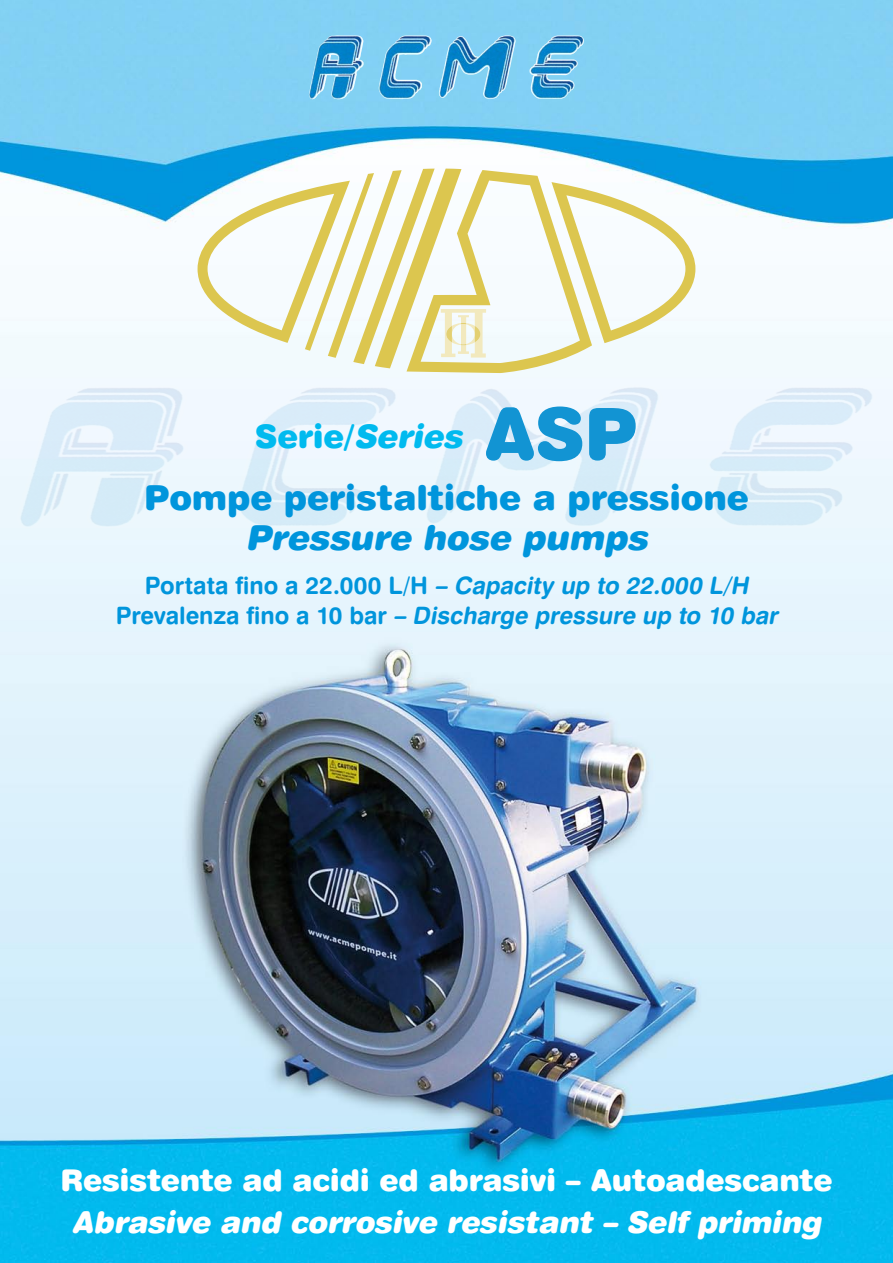
<style>
.page{position:relative;width:893px;height:1263px;background:#fff}
.page>*{position:absolute;margin:0;border:0;box-sizing:border-box;transform-origin:0 0}
.t1{font:34.5px "Swiss 721 BT Black Rounded";color:#0095dc}
.t2{font:italic 34.5px "Swiss 721 BT Black Rounded";color:#0095dc}
.t3{font:32.4px "Swiss 721 BT Black Rounded";color:#00baef}
.t4{font:30px "Swiss 721 BT Black Rounded";letter-spacing:-.01em;color:#fff}
.t5{font:italic 30px "Swiss 721 BT Black Rounded";color:#fff}
.t6{font:italic 24px/30px "Swiss 721 BT Bold Rounded";color:#0095dc;text-align:center}
.s1{font-style:italic}
.s2{font-size:72px;color:#1294d3}
.s3{font-style:normal}
</style>
<div class="page">
<img style="left:0;top:0;width:893px;height:1263px">
<svg style="left:198px;top:169px;width:497px;height:204px"></svg>
<img style="left:422px;top:386px;width:198px;height:142px">
<img style="left:439px;top:36px;width:63px;height:63px">
<h2 class="t3" style="left:256px;top:416px;width:383px">Serie/<span class="s1">Series</span> <span class="s2">ASP</span></h2>
<h1 class="t1" style="left:144px;top:476px;width:606px">Pompe peristaltiche a pressione</h1>
<h1 class="t2" style="left:246px;top:517px;width:411px">Pressure hose pumps</h1>
<p class="t6" style="left:116px;top:570px;width:668px"><span class="s3">Po rtata fi n o a 2 2 . 0 0 0 L/ H</span> – Capacity up to 22.000 L/H<br><span class="s3">P reva l e n z a fi n o a 1 0 b a r</span> – Discharge pressure up to 10 bar</p>
<p class="t4" style="left:60px;top:1162px;width:773px">Resistente ad acidi ed abrasivi – Autoadescante</p>
<p class="t5" style="left:72px;top:1204px;width:758px">Abrasive and corrosive resistant – Self priming</p>
</div>
